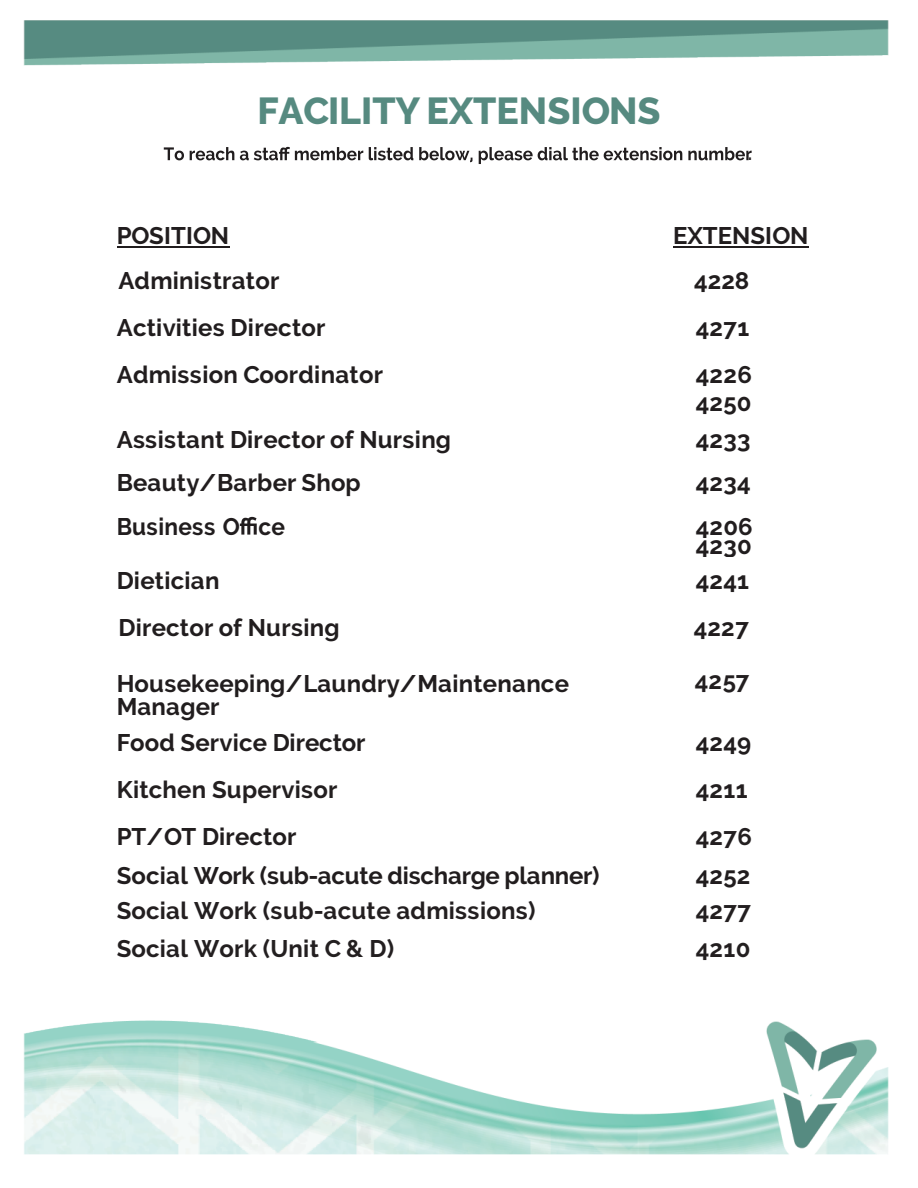
<style>
.page{position:relative;width:918px;height:1188px;background:#fff}
.page>*{position:absolute;margin:0;border:0;box-sizing:border-box;transform-origin:0 0}
.t1{font:800 37.5px "Raleway";color:#568a80}
.t2{font:700 24px/28.2px "Raleway";letter-spacing:.005em;color:#211d1e}
.t3{font:700 24px "Raleway";letter-spacing:.01em;color:#231f20}
.t4{font:700 24px "Raleway";letter-spacing:.005em;color:#211d1e;scale:.95 1}
.t5{font:700 18px "Raleway";color:#211d1e;scale:.95 1}
</style>
<div class="page">
<img style="left:23px;top:20px;width:866px;height:1135px">
<h1 class="t1" style="left:257px;top:88px;width:405px">FACILITY EXTENSIONS</h1>
<p class="t5" style="left:748px;top:143px;width:6px">.</p>
<p class="t2" style="left:117px;top:222px;width:114px">POSITION</p>
<p class="t2" style="left:673px;top:222px;width:137px">EXTENSION</p>
<p class="t2" style="left:118px;top:267px;width:163px">Administrator</p>
<p class="t2" style="left:694px;top:267px;width:57px">4228</p>
<p class="t2" style="left:117px;top:313px;width:210px">Activities Director</p>
<p class="t2" style="left:696px;top:313px;width:55px">4271</p>
<p class="t2" style="left:117px;top:360px;width:268px">Admission Coordinator</p>
<p class="t2" style="left:696px;top:360px;width:58px">4226<br>4250</p>
<p class="t2" style="left:117px;top:426px;width:336px">Assistant Director of Nursing</p>
<p class="t2" style="left:696px;top:426px;width:56px">4233</p>
<p class="t2" style="left:117px;top:468px;width:245px">Beauty/Barber Shop</p>
<p class="t2" style="left:696px;top:468px;width:57px">4234</p>
<p class="t4" style="left:117px;top:512px;width:179px">Business O ce</p>
<p class="t2" style="left:696px;top:517px;width:58px;line-height:18.9px">4206<br>4230</p>
<p class="t2" style="left:117px;top:566px;width:104px">Dietician</p>
<p class="t2" style="left:696px;top:566px;width:55px">4241</p>
<p class="t2" style="left:119px;top:613px;width:223px">Director of Nursing</p>
<p class="t2" style="left:694px;top:613px;width:57px">4227</p>
<p class="t3" style="left:695px;top:666px;width:56px">4257</p>
<p class="t2" style="left:117px;top:671px;width:454px;line-height:23.4px">Housekeeping/Laundry/Maintenance<br>Manager</p>
<p class="t2" style="left:117px;top:728px;width:250px">Food Service Director</p>
<p class="t2" style="left:696px;top:728px;width:57px">4249</p>
<p class="t3" style="left:117px;top:775px;width:222px">Kitchen Supervisor</p>
<p class="t3" style="left:696px;top:775px;width:53px">4211</p>
<p class="t2" style="left:117px;top:822px;width:181px">PT/OT Director</p>
<p class="t3" style="left:696px;top:822px;width:58px">4276</p>
<p class="t2" style="left:117px;top:861px;width:484px">Social Work (sub-acute discharge planner)</p>
<p class="t2" style="left:696px;top:861px;width:56px">4252</p>
<p class="t3" style="left:117px;top:897px;width:420px">Social Work (sub-acute admissions)</p>
<p class="t3" style="left:696px;top:897px;width:57px">4277</p>
<p class="t3" style="left:117px;top:935px;width:279px">Social Work (Unit C &amp; D)</p>
<p class="t3" style="left:696px;top:935px;width:56px">4210</p>
</div>
